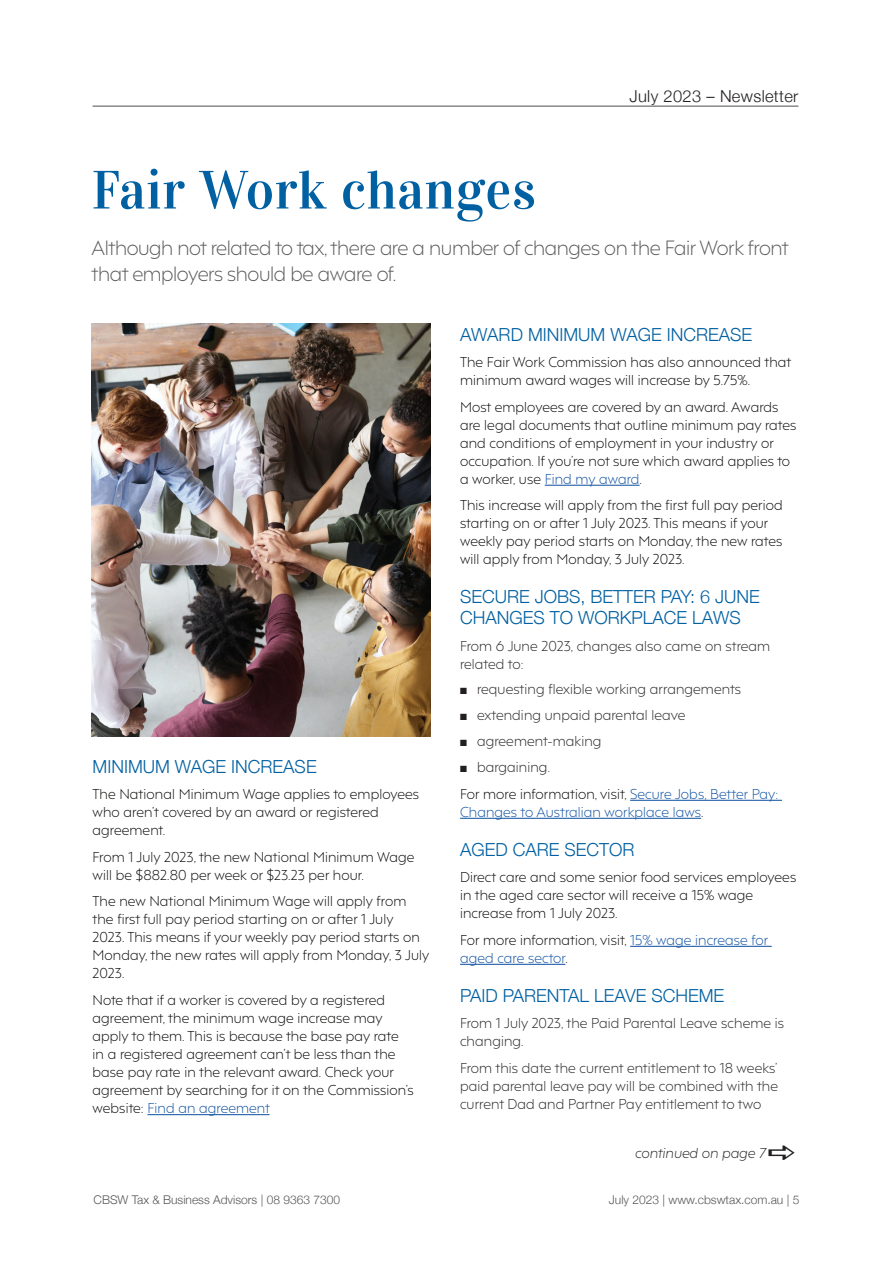
<style>
.page{position:relative;width:893px;height:1263px;background:#fff}
.page>*{position:absolute;margin:0;border:0;box-sizing:border-box;transform-origin:0 0}
.t1{font:54px "Vidaloka";letter-spacing:.01em;color:#0060a2}
.t2{font:300 19.5px/25.5px "F37 Hooj";letter-spacing:-.02em;color:#57585a}
.t3{font:300 18px/21px "Helvetica Neue";color:#0060a2}
.t4{font:300 16.5px "Helvetica Neue";letter-spacing:.02em;color:#231f20}
.t5{font:300 13.5px/18px "F37 Hooj";letter-spacing:.01em;color:#040503}
.t6{font:300 13.5px/18px "F37 Hooj";letter-spacing:.01em;color:#231f20}
.t7{font:300 13.5px/18px "F37 Hooj";letter-spacing:.01em;color:#0b4ea0}
.t8{font:italic 300 13.5px "F37 Hooj";letter-spacing:.01em;color:#231f20}
.t9{font:300 12px "Helvetica Neue";color:#57585a}
.s1{color:#0b4ea0}
.s2{color:#231f20}
.s3{color:#040503}
</style>
<div class="page">
<hr style="left:93px;top:106px;width:705px;height:1px;background:#231f20">
<hr style="left:147px;top:1114px;width:122px;height:1px;background:#0b4ea0">
<hr style="left:545px;top:485px;width:95px;height:1px;background:#0b4ea0">
<hr style="left:630px;top:800px;width:152px;height:1px;background:#0b4ea0">
<hr style="left:460px;top:818px;width:241px;height:1px;background:#0b4ea0">
<hr style="left:630px;top:946px;width:142px;height:1px;background:#0b4ea0">
<hr style="left:460px;top:964px;width:105px;height:1px;background:#0b4ea0">
<img style="left:92px;top:323px;width:338px;height:413px">
<p class="t4" style="left:629px;top:83px;width:170px">July 2023 – Newsletter</p>
<h1 class="t1" style="left:92px;top:158px;width:446px">Fair Work changes</h1>
<h2 class="t2" style="left:92px;top:233px;width:698px">Although not related to tax, there are a number of changes on the Fair Work front that employers should be aware of.</h2>
<h3 class="t3" style="left:93px;top:755px;width:226px">MINIMUM WAGE INCREASE</h3>
<p class="t5" style="left:93px;top:784px;width:328px">The National Minimum Wage applies to employees who aren’t covered by an award or registered agreement.</p>
<p class="t5" style="left:93px;top:846px;width:323px">From 1 July 2023, the new National Minimum Wage will be $882.80 per week or $23.23 per hour.</p>
<p class="t5" style="left:93px;top:891px;width:338px">The new National Minimum Wage will apply from the first full pay period starting on or after 1 July<br>2023. This means if your weekly pay period starts on Monday, the new rates will apply from Monday, 3 July 2023.</p>
<p class="t5" style="left:93px;top:989px;width:323px">Note that if a worker is covered by a registered agreement, the minimum wage increase may apply to them. This is because the base pay rate<br>in a registered agreement can’t be less than the base pay rate in the relevant award. Check your agreement by searching for it on the Commission’s website: <span class="s1">Find an agreement</span></p>
<h3 class="t3" style="left:460px;top:322px;width:293px">AWARD MINIMUM WAGE INCREASE</h3>
<p class="t5" style="left:460px;top:352px;width:333px">The Fair Work Commission has also announced that minimum award wages will increase by 5.75%.</p>
<p class="t5" style="left:460px;top:396px;width:338px">Most employees are covered by an award. Awards are legal documents that outline minimum pay rates and conditions of employment in your industry or occupation. If you’re not sure which award applies to a worker, use <span class="s1">Find my award</span>.</p>
<p class="t5" style="left:460px;top:495px;width:324px">This increase will apply from the first full pay period starting on or after 1 July 2023. This means if your weekly pay period starts on Monday, the new rates will apply from Monday, 3 July 2023.</p>
<h3 class="t3" style="left:460px;top:585px;width:301px">SECURE JOBS, BETTER PAY: 6 JUNE<br>CHANGES TO WORKPLACE LAWS</h3>
<p class="t6" style="left:460px;top:635px;width:312px">From 6 June 2023, changes also came on stream related to:</p>
<p class="t6" style="left:460px;top:679px;width:282px">■ requesting flexible working arrangements</p>
<p class="t6" style="left:460px;top:705px;width:227px">■ extending unpaid parental leave</p>
<p class="t6" style="left:460px;top:731px;width:143px">■ agreement-making</p>
<p class="t5" style="left:460px;top:752px;width:320px;line-height:26.5px"><span class="s2">■ bargaining.<br></span>For more information, visit, <span class="s1">Secure Jobs, Better Pay:</span></p>
<p class="t7" style="left:460px;top:801px;width:245px">Changes to Australian workplace laws<span class="s3">.</span></p>
<h3 class="t3" style="left:460px;top:837px;width:176px">AGED CARE SECTOR</h3>
<p class="t5" style="left:460px;top:867px;width:338px">Direct care and some senior food services employees in the aged care sector will receive a 15% wage increase from 1 July 2023.</p>
<p class="t7" style="left:460px;top:929px;width:310px"><span class="s3">For more information, visit,</span> 15% wage increase for aged care sector<span class="s3">.</span></p>
<h3 class="t3" style="left:460px;top:983px;width:266px">PAID PARENTAL LEAVE SCHEME</h3>
<p class="t6" style="left:460px;top:1013px;width:326px">From 1 July 2023, the Paid Parental Leave scheme is changing.</p>
<p class="t6" style="left:460px;top:1057px;width:319px;text-align:justify">From this date the current entitlement to 18 weeks’ paid parental leave pay will be combined with the current Dad and Partner Pay entitlement to two</p>
<p class="t8" style="left:635px;top:1141px;width:132px">continued on page 7</p>
<p class="t9" style="left:94px;top:1190px;width:248px">CBSW Tax &amp; Business Advisors | 08 9363 7300</p>
<p class="t9" style="left:609px;top:1190px;width:192px">July 2023 | www.cbswtax.com.au | 5</p>
</div>
